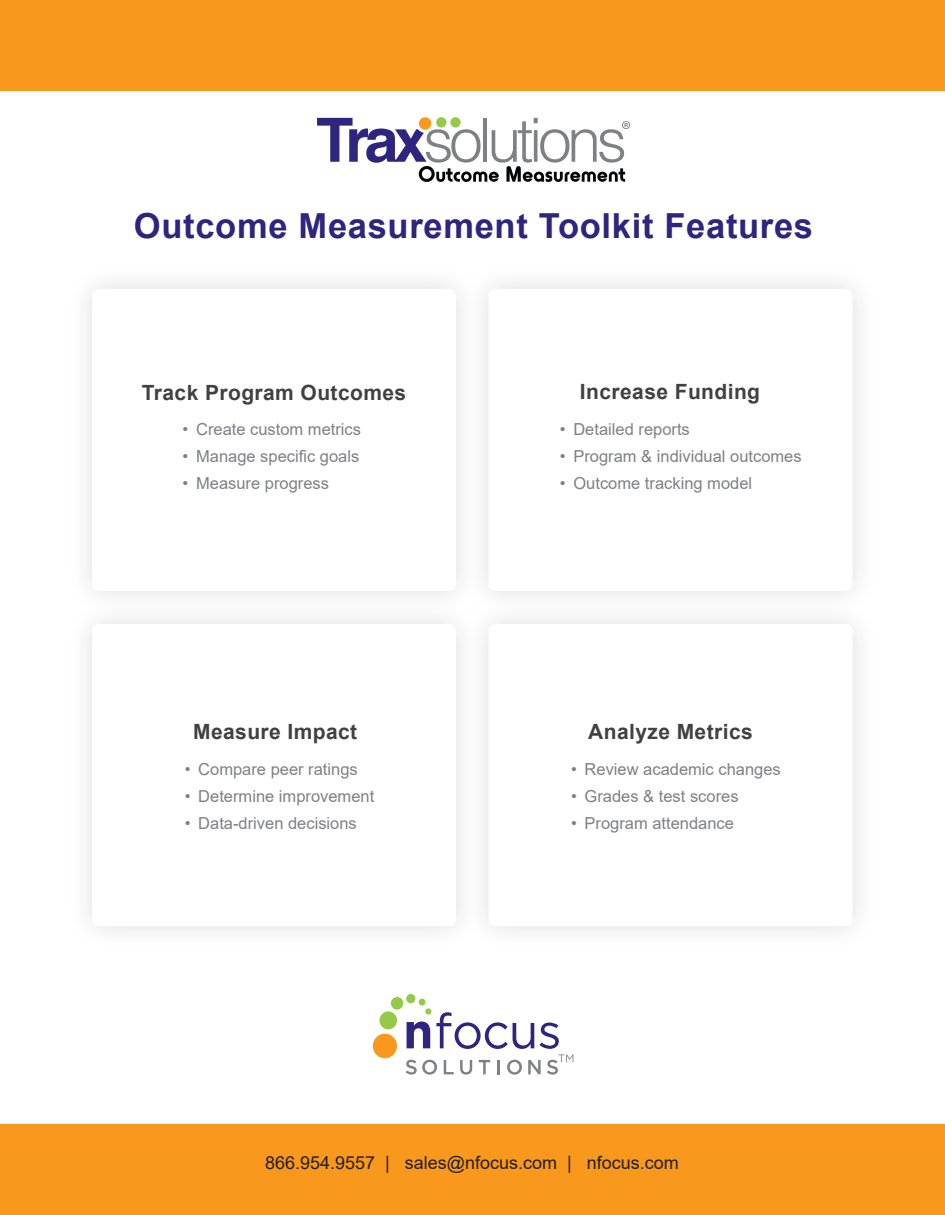
<style>
.page{position:relative;width:945px;height:1215px;background:#fff}
.page>*{position:absolute;margin:0;border:0;box-sizing:border-box;transform-origin:0 0}
.t1{font:700 34.5px "Arial";letter-spacing:.02em;color:#2d257e}
.t2{font:700 21px "Arial";letter-spacing:.02em;color:#414142}
.t3{font:18px "Arial";color:#231f20}
.t4{font:16.5px "Arial";color:#7f8083}
</style>
<div class="page">
<div style="left:0;top:1124px;width:945px;height:91px;background:#f8981d"></div>
<div style="left:0;top:0;width:945px;height:90px;background:#f8981d"></div>
<div style="left:379px;top:1011px;width:18px;height:18px;background:#95c948;border-radius:50%"></div>
<div style="left:391px;top:997px;width:12px;height:13px;background:#95c948;border-radius:50%"></div>
<div style="left:373px;top:1034px;width:24px;height:24px;background:#f8981d;border-radius:50%"></div>
<div style="left:425px;top:1008px;width:6px;height:7px;background:#95c948;border-radius:50%"></div>
<div style="left:406px;top:994px;width:9px;height:9px;background:#95c948;border-radius:50%"></div>
<div style="left:419px;top:999px;width:7px;height:7px;background:#95c948;border-radius:50%"></div>
<svg style="left:406px;top:1012px;width:167px;height:63px"></svg>
<svg style="left:317px;top:118px;width:313px;height:64px"></svg>
<div style="left:67px;top:263px;width:414px;height:353px;background:#f8f7f8"></div>
<div style="left:92px;top:289px;width:364px;height:302px;background:#fff;border-radius:7px"></div>
<div style="left:463px;top:263px;width:415px;height:353px;background:#f8f8f8"></div>
<div style="left:489px;top:289px;width:363px;height:302px;background:#fff;border-radius:7px"></div>
<div style="left:67px;top:598px;width:414px;height:354px;background:#f9f9f9"></div>
<div style="left:92px;top:624px;width:364px;height:302px;background:#fff;border-radius:7px"></div>
<div style="left:463px;top:598px;width:415px;height:354px;background:#f9f9f9"></div>
<div style="left:489px;top:624px;width:363px;height:302px;background:#fff;border-radius:7px"></div>
<p class="t1" style="left:134px;top:201px;width:681px">Outcome Measurement Toolkit Features</p>
<p class="t2" style="left:142px;top:377px;width:266px">Track Program Outcomes</p>
<p class="t4" style="left:183px;top:418px;width:180px">• Create custom metrics</p>
<p class="t4" style="left:183px;top:445px;width:178px">• Manage specific goals</p>
<p class="t4" style="left:183px;top:472px;width:148px">• Measure progress</p>
<p class="t2" style="left:193px;top:717px;width:166px">Measure Impact</p>
<p class="t4" style="left:185px;top:758px;width:175px">• Compare peer ratings</p>
<p class="t4" style="left:185px;top:785px;width:191px">• Determine improvement</p>
<p class="t4" style="left:185px;top:812px;width:174px">• Data-driven decisions</p>
<p class="t2" style="left:580px;top:377px;width:182px">Increase Funding</p>
<p class="t4" style="left:560px;top:417px;width:131px">• Detailed reports</p>
<p class="t4" style="left:560px;top:444px;width:243px">• Program &amp; individual outcomes</p>
<p class="t4" style="left:560px;top:471px;width:194px">• Outcome tracking model</p>
<p class="t2" style="left:588px;top:717px;width:166px">Analyze Metrics</p>
<p class="t4" style="left:571px;top:758px;width:211px">• Review academic changes</p>
<p class="t4" style="left:571px;top:785px;width:169px">• Grades &amp; test scores</p>
<p class="t4" style="left:571px;top:812px;width:164px">• Program attendance</p>
<p class="t3" style="left:265px;top:1150px;width:415px">866.954.9557 | sales@nfocus.com | nfocus.com</p>
</div>
